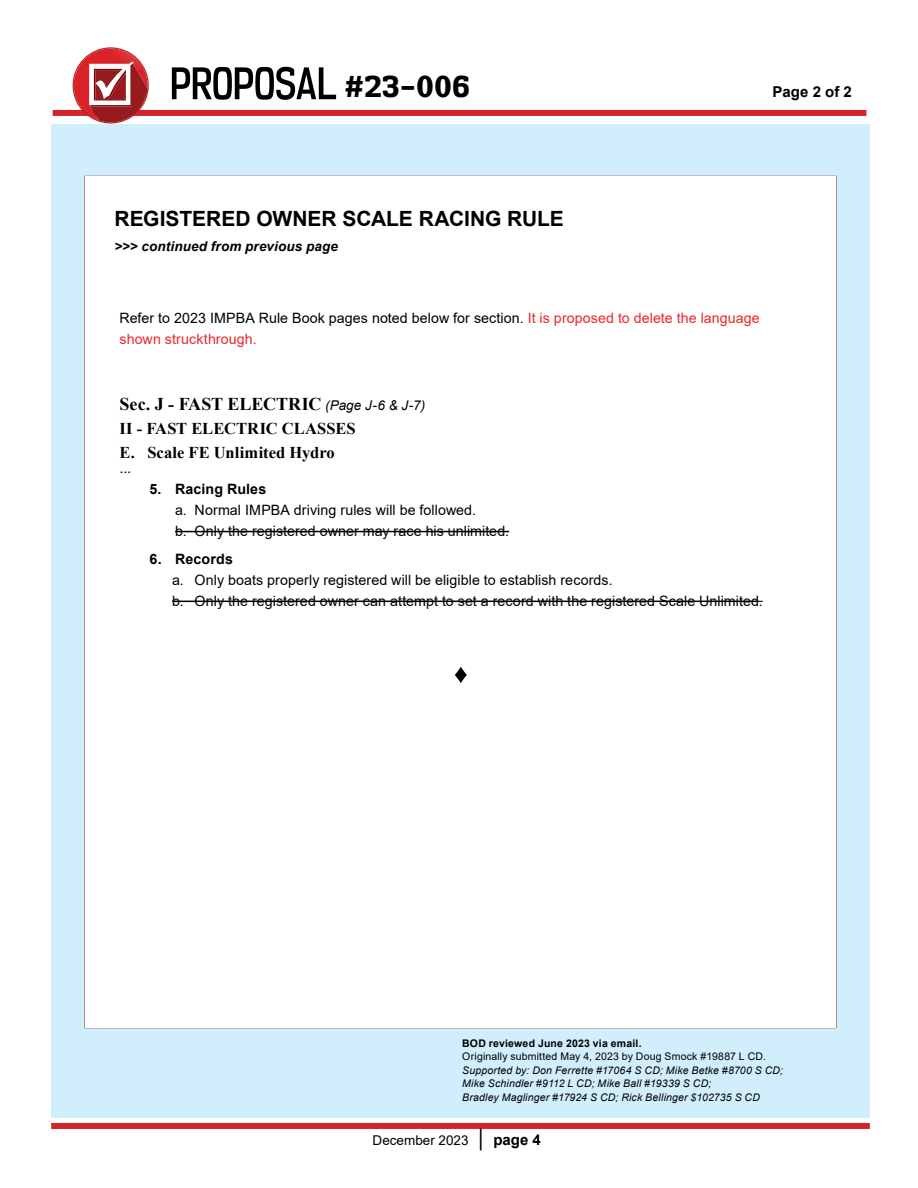
<style>
.page{position:relative;width:918px;height:1188px;background:#fff}
.page>*{position:absolute;margin:0;border:0;box-sizing:border-box;transform-origin:0 0}
.t1{font:27px "NK57 Monospace Eb";color:#000}
.t2{font:700 21px "Arial";letter-spacing:-.005em;color:#000}
.t3{font:700 18px "Times New Roman";letter-spacing:-.005em;color:#000}
.t4{font:700 16.5px/24px "Times New Roman";letter-spacing:.005em;color:#000}
.t5{font:700 15px "Arial";letter-spacing:.005em;color:#000}
.t6{font:15px "Arial";color:#000}
.t7{font:14.25px/21px "Arial";letter-spacing:.005em;color:#000}
.t8{font:700 14.25px "Arial";letter-spacing:.01em;color:#000}
.t9{font:italic 700 13.5px "Arial";letter-spacing:.01em;color:#000}
.t10{font:13.5px "Arial";color:#000}
.t11{font:italic 10.5px/13.5px "Arial";letter-spacing:.02em;color:#000}
.t12{font:10.5px "Arial";letter-spacing:.015em;color:#000}
.t13{font:700 10.5px "Arial";letter-spacing:.02em;color:#000}
.s1{color:#eb272a}
.s2{font-family:"Arial";font-weight:400;font-style:italic;font-size:13.5px}
.s3{font-weight:900;font-size:18px}
.s4{font-weight:700;font-size:15px}
</style>
<div class="page">
<div style="left:51px;top:124px;width:819px;height:994px;background:#d1eefc"></div>
<div style="left:53px;top:110px;width:813px;height:6px;background:#d2242a"></div>
<div style="left:51px;top:1123px;width:819px;height:6px;background:#d2242a"></div>
<div style="left:85px;top:176px;width:751px;height:852px;background:#fff"></div>
<hr style="left:175px;top:531px;width:334px;height:1px;background:#000">
<hr style="left:172px;top:601px;width:587px;height:1px;background:#000">
<svg style="left:455px;top:667px;width:12px;height:16px"></svg>
<svg style="left:172px;top:67px;width:164px;height:33px"></svg>
<svg style="left:73px;top:47px;width:76px;height:77px"></svg>
<h1 class="t1" style="left:345px;top:71px;width:126px">#23-006</h1>
<p class="t5" style="left:772px;top:81px;width:81px">Page 2 of 2</p>
<h2 class="t2" style="left:114px;top:204px;width:451px">REGISTERED OWNER SCALE RACING RULE</h2>
<p class="t9" style="left:114px;top:238px;width:225px">&gt;&gt;&gt; continued from previous page</p>
<p class="t7" style="left:120px;top:308px;width:642px">Refer to 2023 IMPBA Rule Book pages noted below for section. <span class="s1">It is proposed to delete the language shown struckthrough.</span></p>
<p class="t3" style="left:120px;top:391px;width:307px">Sec. J - FAST ELECTRIC <span class="s2">(Page J-6 &amp; J-7)</span></p>
<p class="t4" style="left:120px;top:416px;width:238px">II - FAST ELECTRIC CLASSES<br>E. Scale FE Unlimited Hydro</p>
<p class="t6" style="left:120px;top:458px;width:13px">...</p>
<p class="t8" style="left:150px;top:479px;width:118px">5. Racing Rules</p>
<p class="t7" style="left:175px;top:500px;width:336px">a. Normal IMPBA driving rules will be followed.<br>b. Only the registered owner may race his unlimited.</p>
<p class="t8" style="left:150px;top:549px;width:85px">6. Records</p>
<p class="t7" style="left:172px;top:569px;width:592px">a. Only boats properly registered will be eligible to establish records.<br>b. Only the registered owner can attempt to set a record with the registered Scale Unlimited.</p>
<p class="t13" style="left:462px;top:1036px;width:181px">BOD reviewed June 2023 via email.</p>
<p class="t12" style="left:462px;top:1049px;width:305px">Originally submitted May 4, 2023 by Doug Smock #19887 L CD.</p>
<p class="t11" style="left:462px;top:1064px;width:322px">Supported by: Don Ferrette #17064 S CD; Mike Betke #8700 S CD;<br>Mike Schindler #9112 L CD; Mike Ball #19339 S CD;<br>Bradley Maglinger #17924 S CD; Rick Bellinger $102735 S CD</p>
<p class="t10" style="left:373px;top:1131px;width:170px">December 2023 <span class="s3">│</span> <span class="s4">page 4</span></p>
</div>
